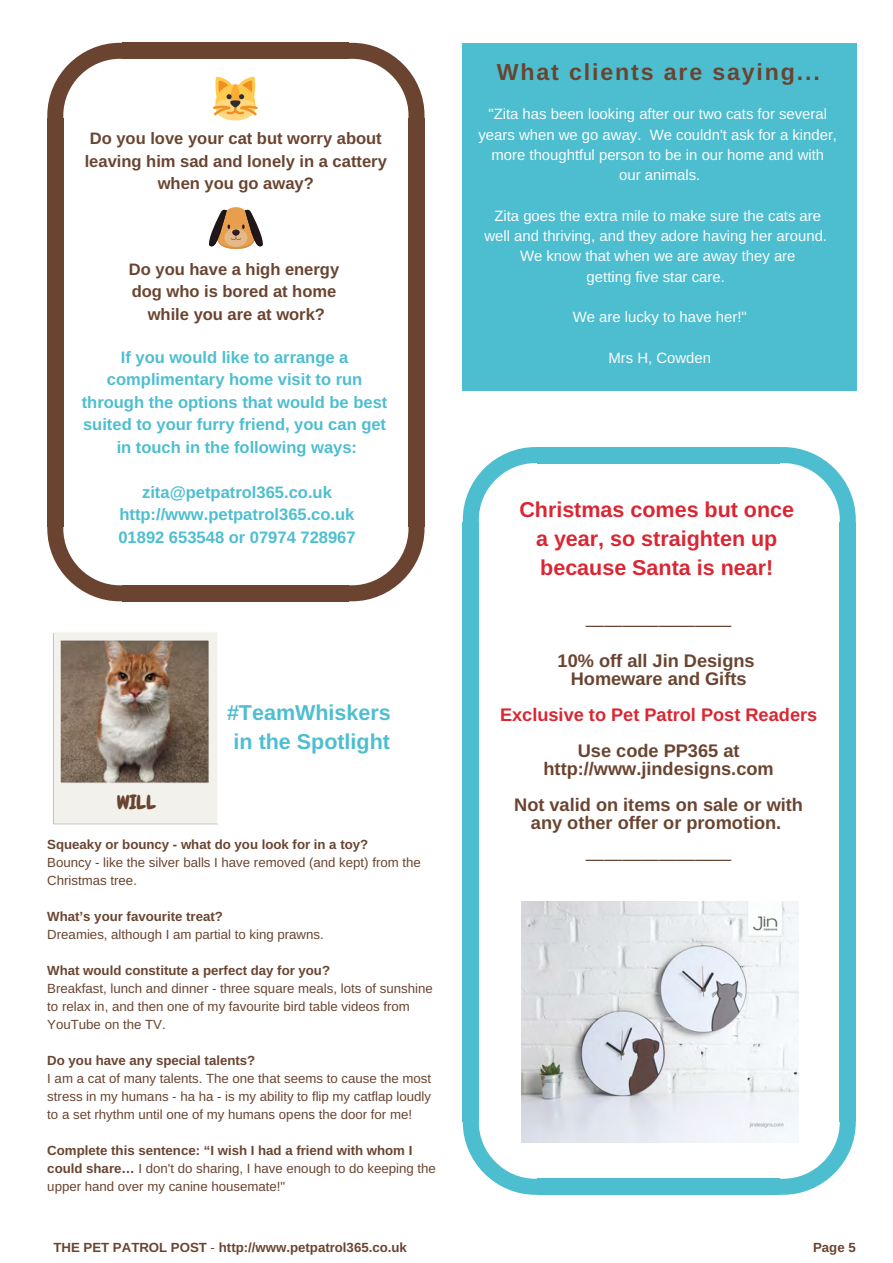
<style>
.page{position:relative;width:893px;height:1263px;background:#fff}
.page>*{position:absolute;margin:0;border:0;box-sizing:border-box;transform-origin:0 0}
.t1{font:700 23.25px "Arimo";letter-spacing:.08em;color:#6a4430}
.t2{font:700 21.45px/29.2px "Arimo";color:#da2632;text-align:center}
.t3{font:700 21.45px/29.2px "Arimo";color:#4dbed0;text-align:center}
.t4{font:19.8px "Chewy";color:#6a4430}
.t5{font:700 18.15px/18px "Arimo";color:#6a4430;text-align:center}
.t6{font:700 18.15px "Arimo";color:#da2632}
.t7{font:18.15px "Arimo";color:#6a4430}
.t8{font:700 16.5px/22.5px "Arimo";color:#4dbed0;text-align:center}
.t9{font:700 16.5px/22.5px "Arimo";color:#6a4430;text-align:center}
.t10{font:14.85px/20.2px "Arimo";color:#fcfcfc;text-align:center}
.t11{font:13.2px/18px "Arimo";color:#6a4430}
.t12{font:700 13.2px "Arimo";color:#6a4430}
.s1{font-weight:700}
.s2{font-family:"Liberation Sans";font-weight:700}
.s3{font-weight:400}
</style>
<div class="page">
<div style="left:463px;top:43px;width:394px;height:348px;background:#4dbed0"></div>
<svg style="left:213px;top:76px;width:45px;height:44px"></svg>
<img style="left:521px;top:902px;width:277px;height:241px">
<svg style="left:463px;top:447px;width:78px;height:75px"></svg>
<svg style="left:778px;top:447px;width:78px;height:78px"></svg>
<div style="left:538px;top:447px;width:242px;height:16px;background:#4dbed0"></div>
<div style="left:463px;top:522px;width:16px;height:599px;background:#4dbed0"></div>
<div style="left:538px;top:1179px;width:242px;height:16px;background:#4dbed0"></div>
<svg style="left:463px;top:1117px;width:78px;height:78px"></svg>
<div style="left:840px;top:522px;width:16px;height:599px;background:#4dbed0"></div>
<svg style="left:778px;top:1117px;width:78px;height:78px"></svg>
<svg style="left:47px;top:43px;width:75px;height:78px"></svg>
<svg style="left:349px;top:43px;width:75px;height:75px"></svg>
<div style="left:122px;top:43px;width:227px;height:16px;background:#6a4430"></div>
<div style="left:47px;top:118px;width:16px;height:409px;background:#6a4430"></div>
<div style="left:122px;top:585px;width:227px;height:16px;background:#6a4430"></div>
<svg style="left:47px;top:523px;width:75px;height:78px"></svg>
<div style="left:408px;top:118px;width:16px;height:409px;background:#6a4430"></div>
<svg style="left:349px;top:527px;width:75px;height:74px"></svg>
<svg style="left:53px;top:632px;width:165px;height:192px;background:#ac9f93"></svg>
<svg style="left:209px;top:207px;width:54px;height:42px"></svg>
<p class="t9" style="left:85px;top:127px;width:304px">Do you love your cat but worry about leaving him sad and lonely in a cattery when you go away?</p>
<p class="t9" style="left:129px;top:258px;width:212px">Do you have a high energy dog who is bored at home while you are at work?</p>
<p class="t8" style="left:82px;top:346px;width:307px">If you would like to arrange a complimentary home visit to run through the options that would be best suited to your furry friend, you can get in touch in the following ways:</p>
<p class="t8" style="left:118px;top:481px;width:239px">zita@petpatrol365.co.uk http://www.petpatrol365.co.uk<br>01892 653548 or 07974 728967</p>
<h3 class="t4" style="left:117px;top:789px;width:41px">WILL</h3>
<h2 class="t3" style="left:227px;top:697px;width:165px">#TeamWhiskers in the Spotlight</h2>
<p class="t12" style="left:47px;top:837px;width:322px">Squeaky or bouncy - what do you look for in a toy?</p>
<p class="t11" style="left:47px;top:853px;width:375px">Bouncy - like the silver balls I have removed (and kept) from the<br>Christmas tree.</p>
<p class="t12" style="left:47px;top:909px;width:177px">What’s your favourite treat?</p>
<p class="t11" style="left:47px;top:925px;width:278px">Dreamies, although I am partial to king prawns.</p>
<p class="t12" style="left:47px;top:963px;width:284px">What would constitute a perfect day for you?</p>
<p class="t11" style="left:47px;top:979px;width:387px">Breakfast, lunch and dinner - three square meals, lots of sunshine to relax in, and then one of my favourite bird table videos from<br>YouTube on the TV.</p>
<p class="t12" style="left:47px;top:1053px;width:209px">Do you have any special talents?</p>
<p class="t11" style="left:47px;top:1070px;width:385px;text-align:justify">I am a cat of many talents. The one that seems to cause the most stress in my humans - ha ha - is my ability to flip my catflap loudly to a set rhythm until one of my humans opens the door for me!</p>
<p class="t11" style="left:47px;top:1142px;width:390px"><span class="s1">Complete this sentence: “I wish I had a friend with whom I could share</span><span class="s2">…</span> I don't do sharing, I have enough to do keeping the upper hand over my canine housemate!"</p>
<h1 class="t1" style="left:497px;top:59px;width:324px">What clients are saying...</h1>
<p class="t10" style="left:478px;top:104px;width:360px">"Zita has been looking after our two cats for several years when we go away. We couldn't ask for a kinder, more thoughtful person to be in our home and with<br>our animals.</p>
<p class="t10" style="left:484px;top:205px;width:344px">Zita goes the extra mile to make sure the cats are well and thriving, and they adore having her around.<br>We know that when we are away they are<br>getting five star care.</p>
<p class="t10" style="left:573px;top:307px;width:176px">We are lucky to have her!"</p>
<p class="t10" style="left:609px;top:347px;width:104px">Mrs H, Cowden</p>
<h2 class="t2" style="left:519px;top:495px;width:276px">Christmas comes but once a year, so straighten up because Santa is near!</h2>
<h3 class="t7" style="left:586px;top:614px;width:147px">————————</h3>
<h3 class="t5" style="left:558px;top:652px;width:199px">10% off all Jin Designs<br>Homeware and Gifts</h3>
<h3 class="t6" style="left:500px;top:704px;width:319px">Exclusive to Pet Patrol Post Readers</h3>
<h3 class="t5" style="left:543px;top:742px;width:232px">Use code PP365 at http://www.jindesigns.com</h3>
<h3 class="t5" style="left:514px;top:796px;width:290px">Not valid on items on sale or with any other offer or promotion.</h3>
<h3 class="t7" style="left:586px;top:849px;width:147px">————————</h3>
<p class="t12" style="left:54px;top:1240px;width:355px">THE PET PATROL POST <span class="s3">-</span> http://www.petpatrol365.co.uk</p>
<p class="t12" style="left:813px;top:1240px;width:44px">Page 5</p>
</div>
